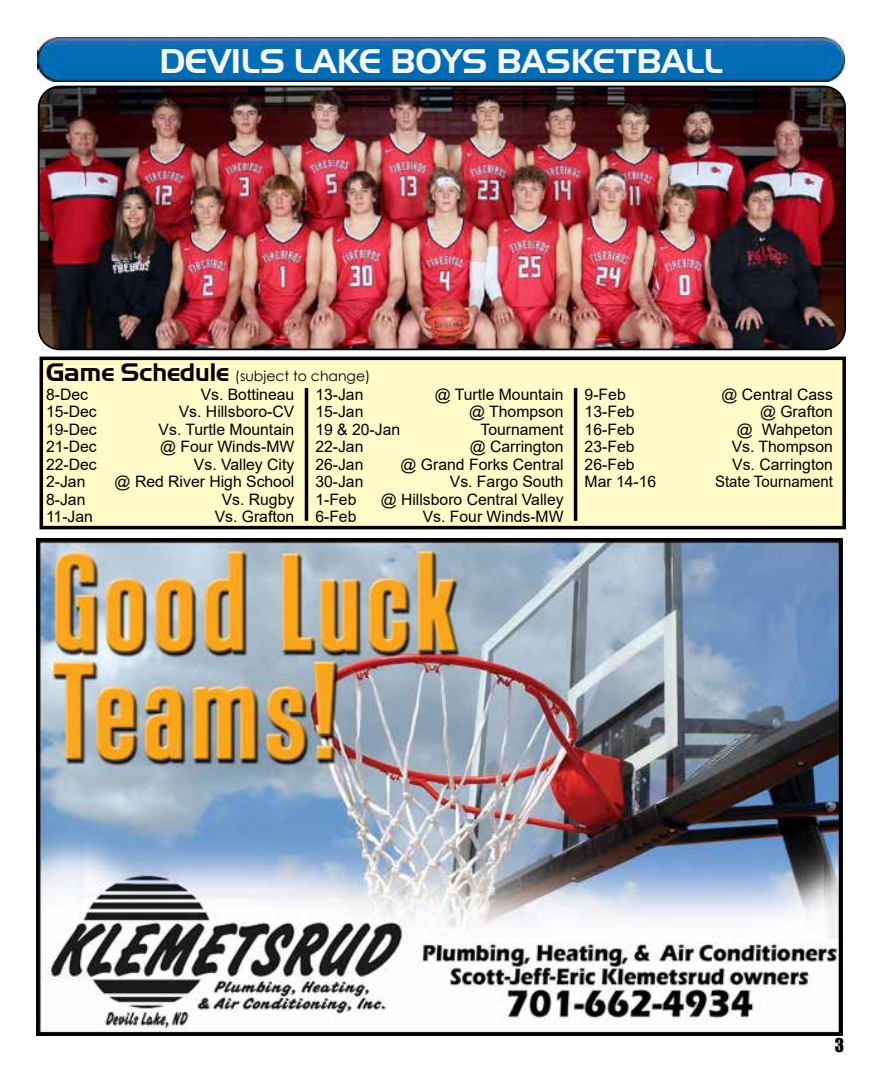
<style>
.page{position:relative;width:882px;height:1071px;background:#fff}
.page>*{position:absolute;margin:0;border:0;box-sizing:border-box;transform-origin:0 0}
.t1{font:33.25px "Aero Regular SWFTE";color:#f7f7f7}
.t2{font:17.5px "Impact";color:#000}
.t3{font:15.75px "Arial";color:#000}
.t4{font:15.75px "Arial";color:#000;scale:.95 1}
.t5{font:14px "Century Gothic";color:#000}
.s1{font-family:"Aero Regular SWFTE";font-size:24.5px}
</style>
<div class="page">
<img style="left:38px;top:38px;width:806px;height:44px">
<img style="left:41px;top:543px;width:796px;height:488px">
<div style="left:36px;top:538px;width:806px;height:498px;border:4px solid #000"></div>
<img style="left:39px;top:86px;width:805px;height:263px">
<div style="left:38px;top:86px;width:808px;height:264px;border:2px solid #000;border-radius:21px"></div>
<div style="left:41px;top:358px;width:803px;height:170px;background:#fffac8"></div>
<div style="left:40px;top:357px;width:806px;height:172px;border:4px solid #000"></div>
<hr style="left:305px;top:388px;width:3px;height:133px;background:#000">
<hr style="left:574px;top:388px;width:3px;height:133px;background:#000">
<h1 class="t1" style="left:159px;top:41px;width:565px">DEVILS LAKE BOYS BASKETBALL</h1>
<p class="t5" style="left:46px;top:366px;width:326px"><span class="s1">Game Schedule</span> (subject to change)</p>
<p class="t3" style="left:46px;top:383px;width:44px">8-Dec</p>
<p class="t3" style="left:201px;top:383px;width:95px">Vs. Bottineau</p>
<p class="t3" style="left:46px;top:401px;width:52px">15-Dec</p>
<p class="t3" style="left:179px;top:401px;width:117px">Vs. Hillsboro-CV</p>
<p class="t3" style="left:46px;top:418px;width:52px">19-Dec</p>
<p class="t3" style="left:159px;top:418px;width:137px">Vs. Turtle Mountain</p>
<p class="t3" style="left:46px;top:436px;width:52px">21-Dec</p>
<p class="t3" style="left:160px;top:436px;width:136px">@ Four Winds-MW</p>
<p class="t3" style="left:46px;top:453px;width:52px">22-Dec</p>
<p class="t3" style="left:194px;top:453px;width:102px">Vs. Valley City</p>
<p class="t3" style="left:46px;top:471px;width:41px">2-Jan</p>
<p class="t3" style="left:115px;top:471px;width:181px">@ Red River High School</p>
<p class="t3" style="left:46px;top:488px;width:41px">8-Jan</p>
<p class="t3" style="left:222px;top:488px;width:74px">Vs. Rugby</p>
<p class="t3" style="left:46px;top:506px;width:48px">11-Jan</p>
<p class="t3" style="left:215px;top:506px;width:81px">Vs. Grafton</p>
<p class="t3" style="left:315px;top:383px;width:50px">13-Jan</p>
<p class="t3" style="left:435px;top:383px;width:130px">@ Turtle Mountain</p>
<p class="t3" style="left:315px;top:401px;width:50px">15-Jan</p>
<p class="t3" style="left:469px;top:401px;width:96px">@ Thompson</p>
<p class="t3" style="left:315px;top:418px;width:86px">19 &amp; 20-Jan</p>
<p class="t3" style="left:480px;top:418px;width:85px">Tournament</p>
<p class="t3" style="left:315px;top:436px;width:50px">22-Jan</p>
<p class="t3" style="left:470px;top:436px;width:95px">@ Carrington</p>
<p class="t3" style="left:315px;top:453px;width:50px">26-Jan</p>
<p class="t3" style="left:401px;top:453px;width:165px">@ Grand Forks Central</p>
<p class="t3" style="left:315px;top:471px;width:50px">30-Jan</p>
<p class="t3" style="left:450px;top:471px;width:115px">Vs. Fargo South</p>
<p class="t3" style="left:315px;top:488px;width:43px">1-Feb</p>
<p class="t3" style="left:381px;top:488px;width:184px">@ Hillsboro Central Valley</p>
<p class="t3" style="left:315px;top:506px;width:43px">6-Feb</p>
<p class="t3" style="left:423px;top:506px;width:142px">Vs. Four Winds-MW</p>
<p class="t3" style="left:585px;top:383px;width:43px">9-Feb</p>
<p class="t3" style="left:722px;top:383px;width:113px">@ Central Cass</p>
<p class="t3" style="left:585px;top:401px;width:51px">13-Feb</p>
<p class="t3" style="left:760px;top:401px;width:74px">@ Grafton</p>
<p class="t3" style="left:585px;top:418px;width:51px">16-Feb</p>
<p class="t3" style="left:737px;top:418px;width:97px">@ Wahpeton</p>
<p class="t3" style="left:585px;top:436px;width:51px">23-Feb</p>
<p class="t3" style="left:732px;top:436px;width:103px">Vs. Thompson</p>
<p class="t3" style="left:585px;top:453px;width:51px">26-Feb</p>
<p class="t3" style="left:732px;top:453px;width:102px">Vs. Carrington</p>
<p class="t3" style="left:585px;top:471px;width:73px">Mar 14-16</p>
<p class="t4" style="left:715px;top:471px;width:126px">State Tournament</p>
<p class="t2" style="left:835px;top:1032px;width:11px">3</p>
</div>
